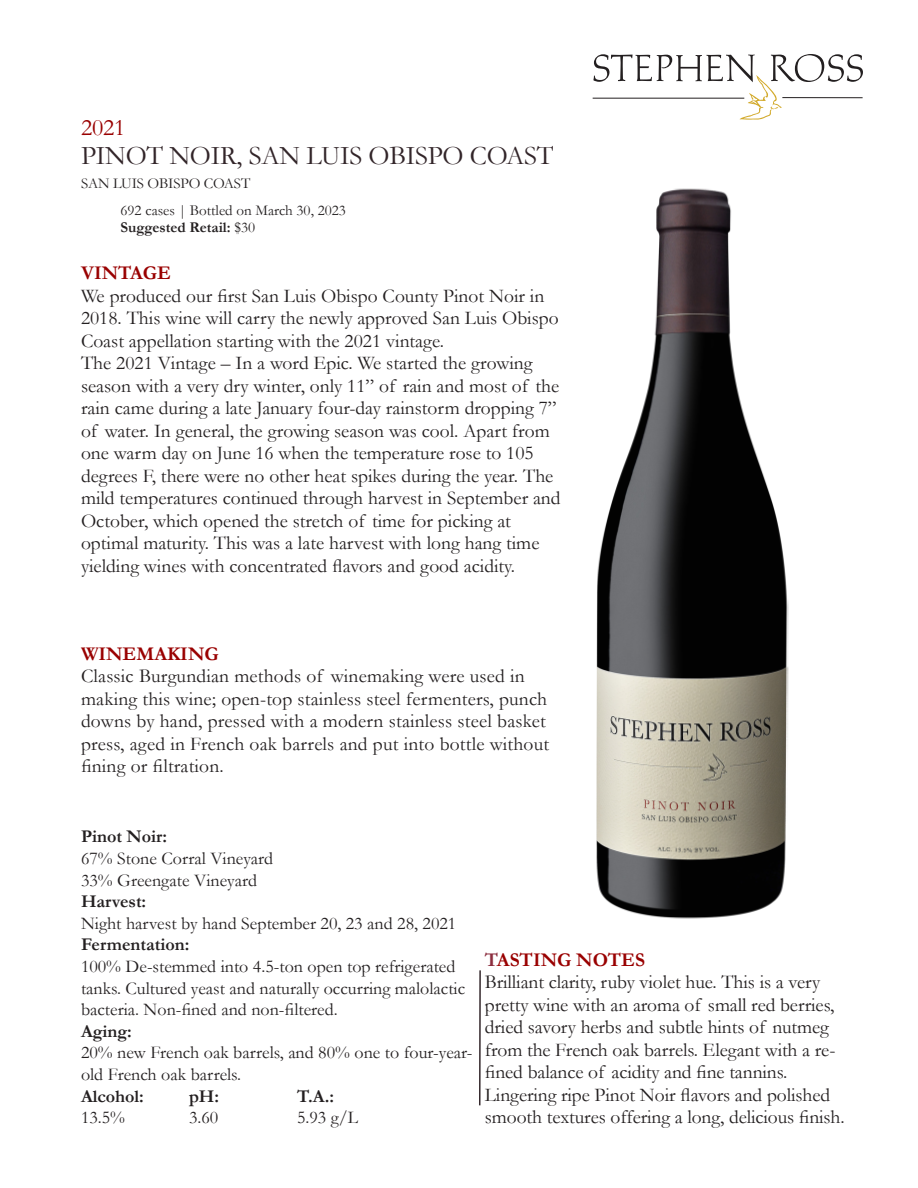
<style>
.page{position:relative;width:918px;height:1188px;background:#fff}
.page>*{position:absolute;margin:0;border:0;box-sizing:border-box;transform-origin:0 0}
.t1{font:27px "Garamond";letter-spacing:-.01em;color:#322529}
.t2{font:24px "Garamond";color:#900}
.t3{font:19.5px/22.5px "Garamond";color:#231f20}
.t4{font:700 19.5px "Garamond";color:#900}
.t5{font:18px/21.6px "Garamond";color:#231f20}
.t6{font:700 18px "Garamond";color:#231f20}
.t7{font:15px "Garamond";color:#231f20}
.t8{font:700 15px "Garamond";color:#231f20}
.s1{font-weight:400}
.s2{color:#8b2d3e}
</style>
<div class="page">
<svg style="left:593px;top:54px;width:270px;height:66px"></svg>
<hr style="left:479px;top:970px;width:2px;height:135px;background:#34282c">
<img style="left:596px;top:189px;width:193px;height:730px">
<p class="t2" style="left:81px;top:112px;width:46px">2021</p>
<p class="t1" style="left:81px;top:137px;width:474px">PINOT NOIR, SAN LUIS OBISPO COAST</p>
<p class="t7" style="left:81px;top:173px;width:171px">SAN LUIS OBISPO COAST</p>
<p class="t7" style="left:121px;top:200px;width:227px">692 cases | Bottled on March 30, 2023</p>
<p class="t8" style="left:121px;top:217px;width:136px">Suggested Retail: <span class="s1">$30</span></p>
<p class="t4" style="left:81px;top:260px;width:91px">VINTAGE</p>
<p class="t3" style="left:81px;top:284px;width:479px">We produced our first San Luis Obispo County Pinot Noir in<br>2018. This wine will carry the newly approved San Luis Obispo<br>Coast appellation starting with the 2021 vintage.</p>
<p class="t3" style="left:81px;top:351px;width:481px">The 2021 Vintage – In a word Epic. We started the growing season with a very dry winter, only 11” of rain and most of the rain came during a late January four-day rainstorm dropping 7” of water. In general, the growing season was cool. Apart from one warm day on June 16 when the temperature rose to 105 degrees F, there were no other heat spikes during the year. The mild temperatures continued through harvest in September and October, which opened the stretch of time for picking at</p>
<p class="t3" style="left:81px;top:531px;width:460px">optimal maturity. This was a late harvest with long hang time yielding wines with concentrated flavors and good acidity.</p>
<p class="t4" style="left:81px;top:640px;width:139px">WINEMAKING</p>
<p class="t3" style="left:81px;top:664px;width:470px">Classic Burgundian methods of winemaking were used in making this wine; open-top stainless steel fermenters, punch downs by hand, pressed with a modern stainless steel basket press, aged in French oak barrels and put into bottle without fining or filtration.</p>
<p class="t6" style="left:81px;top:824px;width:88px">Pinot Noir:</p>
<p class="t5" style="left:81px;top:847px;width:194px">67% Stone Corral Vineyard</p>
<p class="t5" style="left:81px;top:869px;width:178px">33% Greengate Vineyard</p>
<p class="t6" style="left:81px;top:889px;width:67px">Harvest:</p>
<p class="t5" style="left:81px;top:912px;width:377px">Night harvest by hand September 20, 23 and 28, 2021</p>
<p class="t6" style="left:81px;top:932px;width:110px">Fermentation:</p>
<p class="t5" style="left:81px;top:955px;width:386px">100% De-stemmed into 4.5-ton open top refrigerated tanks. Cultured yeast and naturally occurring malolactic bacteria. Non-fined and non-filtered.</p>
<p class="t6" style="left:81px;top:1019px;width:52px">Aging:</p>
<p class="t5" style="left:81px;top:1041px;width:393px">20% new French oak barrels, and 80% one to four-year&shy;old French oak barrels.</p>
<p class="t6" style="left:81px;top:1084px;width:64px">Alcohol:</p>
<p class="t6" style="left:189px;top:1084px;width:32px">pH:</p>
<p class="t6" style="left:297px;top:1084px;width:39px">T.A.:</p>
<p class="t5" style="left:81px;top:1106px;width:46px">13.5%</p>
<p class="t5" style="left:189px;top:1106px;width:31px">3.60</p>
<p class="t5" style="left:297px;top:1106px;width:63px">5.93 g/L</p>
<p class="t4" style="left:485px;top:946px;width:162px"><span class="s2">T</span>ASTING NOTES</p>
<p class="t3" style="left:485px;top:970px;width:337px">Brilliant clarity, ruby violet hue. This is a very</p>
<p class="t3" style="left:485px;top:993px;width:352px">pretty wine with an aroma of small red berries, dried savory herbs and subtle hints of nutmeg from the French oak barrels. Elegant with a re&shy;fined balance of acidity and fine tannins.</p>
<p class="t3" style="left:485px;top:1083px;width:361px">Lingering ripe Pinot Noir flavors and polished smooth textures offering a long, delicious finish.</p>
</div>
